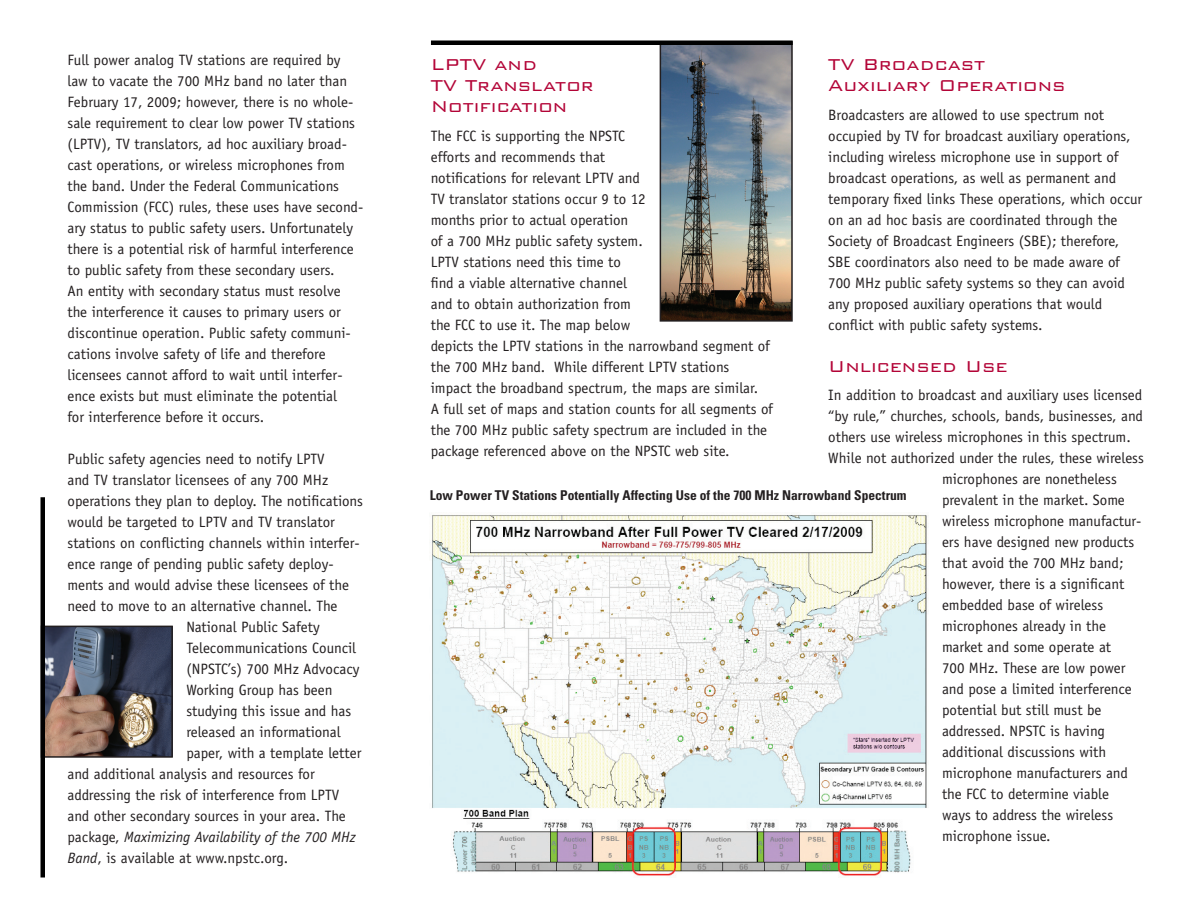
<style>
.page{position:relative;width:1188px;height:918px;background:#fff}
.page>*{position:absolute;margin:0;border:0;box-sizing:border-box;transform-origin:0 0}
.t1{font:300 21px/21px "Bank Gothic BT";color:#b30437}
.t2{font:15px/21px "Officina Sans";color:#231f20}
.t3{font:italic 15px "Officina Sans";color:#231f20}
.t4{font:700 condensed 13.5px "Univers";color:#231f20}
.s1{font-style:normal}
.s2{font-style:italic}
</style>
<div class="page">
<img style="left:45px;top:629px;width:125px;height:126px">
<div style="left:41px;top:626px;width:132px;height:132px;border:2px solid #231f20"></div>
<div style="left:40px;top:497px;width:5px;height:381px;background:#000"></div>
<img style="left:663px;top:45px;width:127px;height:274px">
<div style="left:660px;top:41px;width:133px;height:281px;border:2px solid #231f20"></div>
<hr style="left:431px;top:41px;width:362px;height:4px;background:#000">
<img style="left:431px;top:515px;width:498px;height:361px">
<p class="t2" style="left:67px;top:50px;width:297px">Full power analog TV stations are required by law to vacate the 700 MHz band no later than February 17, 2009; however, there is no whole&shy;sale requirement to clear low power TV stations (LPTV), TV translators, ad hoc auxiliary broad&shy;cast operations, or wireless microphones from the band. Under the Federal Communications Commission (FCC) rules, these uses have second&shy;ary status to public safety users. Unfortunately there is a potential risk of harmful interference to public safety from these secondary users.<br>An entity with secondary status must resolve the interference it causes to primary users or discontinue operation. Public safety communi&shy;cations involve safety of life and therefore licensees cannot afford to wait until interfer&shy;ence exists but must eliminate the potential<br>for interference before it occurs.</p>
<p class="t2" style="left:68px;top:449px;width:259px">Public safety agencies need to notify LPTV</p>
<p class="t2" style="left:68px;top:470px;width:262px">and TV translator licensees of any 700 MHz</p>
<p class="t2" style="left:68px;top:491px;width:297px">operations they plan to deploy. The notifications</p>
<p class="t2" style="left:68px;top:512px;width:269px">would be targeted to LPTV and TV translator</p>
<p class="t2" style="left:68px;top:533px;width:294px">stations on conflicting channels within interfer-</p>
<p class="t2" style="left:68px;top:554px;width:268px">ence range of pending public safety deploy-</p>
<p class="t2" style="left:67px;top:575px;width:283px">ments and would advise these licensees of the</p>
<p class="t2" style="left:67px;top:596px;width:272px">need to move to an alternative channel. The</p>
<p class="t2" style="left:186px;top:617px;width:135px">National Public Safety</p>
<p class="t2" style="left:186px;top:638px;width:171px">Telecommunications Council</p>
<p class="t2" style="left:186px;top:659px;width:175px">(NPSTC’s) 700 MHz Advocacy</p>
<p class="t2" style="left:186px;top:680px;width:148px">Working Group has been</p>
<p class="t2" style="left:186px;top:701px;width:167px">studying this issue and has</p>
<p class="t2" style="left:186px;top:722px;width:156px">released an informational</p>
<p class="t2" style="left:186px;top:743px;width:177px">paper, with a template letter</p>
<p class="t2" style="left:67px;top:764px;width:249px">and additional analysis and resources for</p>
<p class="t2" style="left:67px;top:785px;width:273px">addressing the risk of interference from LPTV</p>
<p class="t2" style="left:67px;top:806px;width:280px">and other secondary sources in your area. The</p>
<p class="t3" style="left:67px;top:828px;width:290px"><span class="s1">package,</span> Maximizing Availability of the 700 MHz</p>
<p class="t2" style="left:68px;top:848px;width:222px"><span class="s2">Band</span>, is available at www.npstc.org.</p>
<h1 class="t1" style="left:431px;top:54px;width:164px">LPTV and<br>TV Translator<br>Notification</h1>
<p class="t2" style="left:431px;top:125px;width:344px">The FCC is supporting the NPSTC<br>efforts and recommends that<br>notifications for relevant LPTV and<br>TV translator stations occur 9 to 12<br>months prior to actual operation<br>of a 700 MHz public safety system.<br>LPTV stations need this time to<br>find a viable alternative channel<br>and to obtain authorization from<br>the FCC to use it. The map below<br>depicts the LPTV stations in the narrowband segment of the 700 MHz band. While different LPTV stations impact the broadband spectrum, the maps are similar.<br>A full set of maps and station counts for all segments of the 700 MHz public safety spectrum are included in the package referenced above on the NPSTC web site.</p>
<h1 class="t1" style="left:828px;top:54px;width:239px">TV Broadcast<br>Auxiliary Operations</h1>
<p class="t2" style="left:828px;top:104px;width:315px">Broadcasters are allowed to use spectrum not occupied by TV for broadcast auxiliary operations, including wireless microphone use in support of broadcast operations, as well as permanent and temporary fixed links These operations, which occur on an ad hoc basis are coordinated through the Society of Broadcast Engineers (SBE); therefore, SBE coordinators also need to be made aware of 700 MHz public safety systems so they can avoid any proposed auxiliary operations that would conflict with public safety systems.</p>
<h1 class="t1" style="left:828px;top:355px;width:181px">Unlicensed Use</h1>
<p class="t2" style="left:828px;top:384px;width:315px">In addition to broadcast and auxiliary uses licensed</p>
<p class="t2" style="left:828px;top:405px;width:316px">“by rule,” churches, schools, bands, businesses, and</p>
<p class="t2" style="left:828px;top:426px;width:304px">others use wireless microphones in this spectrum.</p>
<p class="t2" style="left:828px;top:447px;width:317px">While not authorized under the rules, these wireless</p>
<p class="t2" style="left:942px;top:468px;width:176px">microphones are nonetheless</p>
<p class="t2" style="left:942px;top:489px;width:184px">prevalent in the market. Some</p>
<p class="t2" style="left:942px;top:510px;width:201px">wireless microphone manufactur-</p>
<p class="t2" style="left:942px;top:531px;width:194px">ers have designed new products</p>
<p class="t2" style="left:942px;top:552px;width:183px">that avoid the 700 MHz band;</p>
<p class="t2" style="left:942px;top:573px;width:184px">however, there is a significant</p>
<p class="t2" style="left:942px;top:594px;width:163px">embedded base of wireless</p>
<p class="t2" style="left:942px;top:615px;width:165px">microphones already in the</p>
<p class="t2" style="left:942px;top:636px;width:171px">market and some operate at</p>
<p class="t2" style="left:942px;top:657px;width:185px">700 MHz. These are low power</p>
<p class="t2" style="left:942px;top:678px;width:191px">and pose a limited interference</p>
<p class="t2" style="left:942px;top:699px;width:161px">potential but still must be</p>
<p class="t2" style="left:942px;top:720px;width:165px">addressed. NPSTC is having</p>
<p class="t2" style="left:942px;top:741px;width:166px">additional discussions with</p>
<p class="t2" style="left:942px;top:762px;width:187px">microphone manufacturers and</p>
<p class="t2" style="left:942px;top:783px;width:168px">the FCC to determine viable</p>
<p class="t2" style="left:942px;top:804px;width:173px">ways to address the wireless</p>
<p class="t2" style="left:942px;top:825px;width:110px">microphone issue.</p>
<p class="t4" style="left:430px;top:487px;width:478px">Low Power TV Stations Potentially Affecting Use of the 700 MHz Narrowband Spectrum</p>
</div>
